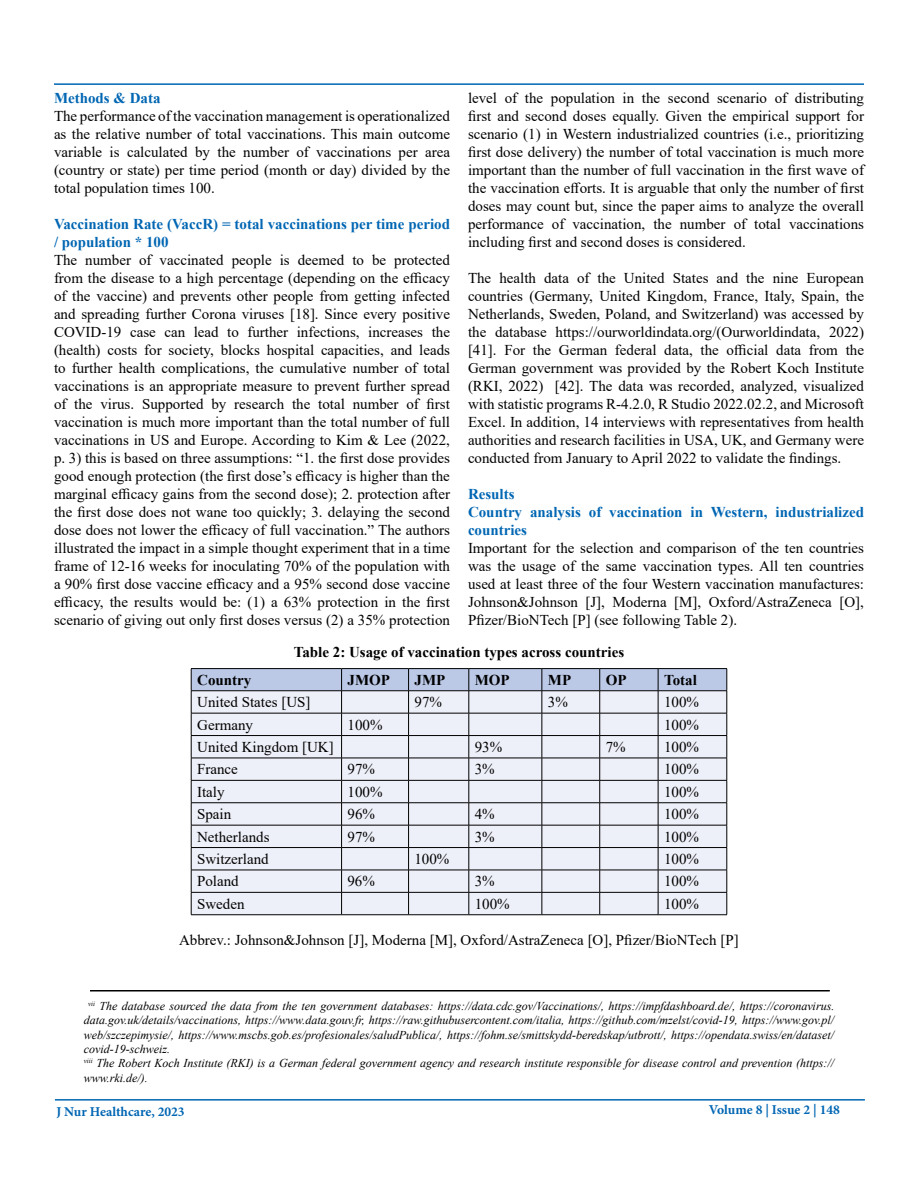
<style>
.page{position:relative;width:918px;height:1188px;background:#fff}
.page>*{position:absolute;margin:0;border:0;box-sizing:border-box;transform-origin:0 0}
.t1{font:15px/18px "Times New Roman";color:#000;text-align:justify}
.t2{font:700 15px/18px "Times New Roman";color:#0066b3}
.t3{font:700 15px "Times New Roman";color:#000}
.t4{font:700 13.5px "Minion Pro";color:#0066b3}
.t5{font:italic 12px/14.4px "Times New Roman";color:#000}
</style>
<div class="page">
<hr style="left:55px;top:1099px;width:810px;height:2px;background:#0066b3">
<hr style="left:54px;top:83px;width:810px;height:2px;background:#0066b3">
<hr style="left:191px;top:668px;width:151px;height:1px;background:#000">
<hr style="left:342px;top:668px;width:67px;height:1px;background:#000">
<hr style="left:409px;top:668px;width:60px;height:1px;background:#000">
<hr style="left:469px;top:668px;width:73px;height:1px;background:#000">
<hr style="left:542px;top:668px;width:58px;height:1px;background:#000">
<hr style="left:600px;top:668px;width:58px;height:1px;background:#000">
<hr style="left:658px;top:668px;width:69px;height:1px;background:#000">
<svg style="left:191px;top:669px;width:537px;height:246px;background:#dcdfe9"></svg>
<hr style="left:191px;top:914px;width:151px;height:1px;background:#000">
<hr style="left:342px;top:914px;width:67px;height:1px;background:#000">
<hr style="left:409px;top:914px;width:60px;height:1px;background:#000">
<hr style="left:469px;top:914px;width:73px;height:1px;background:#000">
<hr style="left:542px;top:914px;width:58px;height:1px;background:#000">
<hr style="left:600px;top:914px;width:58px;height:1px;background:#000">
<hr style="left:658px;top:914px;width:69px;height:1px;background:#000">
<hr style="left:90px;top:990px;width:740px;height:2px;background:#000">
<p class="t1" style="left:468px;top:89px;width:398px">level of the population in the second scenario of distributing first and second doses equally. Given the empirical support for scenario (1) in Western industrialized countries (i.e., prioritizing first dose delivery) the number of total vaccination is much more important than the number of full vaccination in the first wave of the vaccination efforts. It is arguable that only the number of first doses may count but, since the paper aims to analyze the overall performance of vaccination, the number of total vaccinations including first and second doses is considered.</p>
<p class="t1" style="left:468px;top:269px;width:398px">The health data of the United States and the nine European countries (Germany, United Kingdom, France, Italy, Spain, the Netherlands, Sweden, Poland, and Switzerland) was accessed by the database https://ourworldindata.org/(Ourworldindata, 2022) [41]. For the German federal data, the official data from the German government was provided by the Robert Koch Institute (RKI, 2022) [42]. The data was recorded, analyzed, visualized with statistic programs R-4.2.0, R Studio 2022.02.2, and Microsoft Excel. In addition, 14 interviews with representatives from health authorities and research facilities in USA, UK, and Germany were conducted from January to April 2022 to validate the findings.</p>
<p class="t2" style="left:468px;top:485px;width:398px">Results<br>Country analysis of vaccination in Western, industrialized countries</p>
<p class="t1" style="left:468px;top:539px;width:398px">Important for the selection and comparison of the ten countries was the usage of the same vaccination types. All ten countries used at least three of the four Western vaccination manufactures:<br>Johnson&amp;Johnson [J], Moderna [M], Oxford/AstraZeneca [O], Pfizer/BioNTech [P] (see following Table 2).</p>
<p class="t3" style="left:294px;top:641px;width:332px">Table 2: Usage of vaccination types across countries</p>
<p class="t2" style="left:54px;top:89px;width:108px">Methods &amp; Data</p>
<p class="t1" style="left:54px;top:107px;width:398px">The performance of the vaccination management is operationalized as the relative number of total vaccinations. This main outcome variable is calculated by the number of vaccinations per area (country or state) per time period (month or day) divided by the total population times 100.</p>
<p class="t2" style="left:54px;top:215px;width:398px">Vaccination Rate (VaccR) = total vaccinations per time period / population * 100</p>
<p class="t1" style="left:54px;top:251px;width:398px">The number of vaccinated people is deemed to be protected from the disease to a high percentage (depending on the efficacy of the vaccine) and prevents other people from getting infected and spreading further Corona viruses [18]. Since every positive COVID-19 case can lead to further infections, increases the (health) costs for society, blocks hospital capacities, and leads to further health complications, the cumulative number of total vaccinations is an appropriate measure to prevent further spread of the virus. Supported by research the total number of first vaccination is much more important than the total number of full vaccinations in US and Europe. According to Kim &amp; Lee (2022, p. 3) this is based on three assumptions: “1. the first dose provides good enough protection (the first dose’s efficacy is higher than the marginal efficacy gains from the second dose); 2. protection after the first dose does not wane too quickly; 3. delaying the second dose does not lower the efficacy of full vaccination.” The authors illustrated the impact in a simple thought experiment that in a time frame of 12-16 weeks for inoculating 70% of the population with a 90% first dose vaccine efficacy and a 95% second dose vaccine efficacy, the results would be: (1) a 63% protection in the first scenario of giving out only first doses versus (2) a 35% protection</p>
<p class="t3" style="left:197px;top:669px;width:56px">Country</p>
<p class="t3" style="left:348px;top:669px;width:44px">JMOP</p>
<p class="t3" style="left:415px;top:669px;width:32px">JMP</p>
<p class="t3" style="left:475px;top:669px;width:36px">MOP</p>
<p class="t3" style="left:548px;top:669px;width:25px">MP</p>
<p class="t3" style="left:606px;top:669px;width:22px">OP</p>
<p class="t3" style="left:664px;top:669px;width:34px">Total</p>
<p class="t1" style="left:197px;top:693px;width:115px">United States [US]</p>
<p class="t1" style="left:415px;top:693px;width:29px">97%</p>
<p class="t1" style="left:548px;top:693px;width:21px">3%</p>
<p class="t1" style="left:664px;top:693px;width:36px">100%</p>
<p class="t1" style="left:197px;top:715px;width:57px">Germany</p>
<p class="t1" style="left:348px;top:715px;width:36px">100%</p>
<p class="t1" style="left:664px;top:715px;width:36px">100%</p>
<p class="t1" style="left:197px;top:737px;width:138px">United Kingdom [UK]</p>
<p class="t1" style="left:475px;top:737px;width:29px">93%</p>
<p class="t1" style="left:606px;top:737px;width:21px">7%</p>
<p class="t1" style="left:664px;top:737px;width:36px">100%</p>
<p class="t1" style="left:197px;top:760px;width:42px">France</p>
<p class="t1" style="left:348px;top:760px;width:29px">97%</p>
<p class="t1" style="left:475px;top:760px;width:21px">3%</p>
<p class="t1" style="left:664px;top:760px;width:36px">100%</p>
<p class="t1" style="left:197px;top:782px;width:29px">Italy</p>
<p class="t1" style="left:348px;top:782px;width:36px">100%</p>
<p class="t1" style="left:664px;top:782px;width:36px">100%</p>
<p class="t1" style="left:197px;top:805px;width:36px">Spain</p>
<p class="t1" style="left:348px;top:805px;width:29px">96%</p>
<p class="t1" style="left:475px;top:805px;width:21px">4%</p>
<p class="t1" style="left:664px;top:805px;width:36px">100%</p>
<p class="t1" style="left:197px;top:827px;width:74px">Netherlands</p>
<p class="t1" style="left:348px;top:827px;width:29px">97%</p>
<p class="t1" style="left:475px;top:827px;width:21px">3%</p>
<p class="t1" style="left:664px;top:827px;width:36px">100%</p>
<p class="t1" style="left:197px;top:849px;width:73px">Switzerland</p>
<p class="t1" style="left:414px;top:849px;width:36px">100%</p>
<p class="t1" style="left:664px;top:849px;width:36px">100%</p>
<p class="t1" style="left:197px;top:872px;width:43px">Poland</p>
<p class="t1" style="left:347px;top:872px;width:29px">96%</p>
<p class="t1" style="left:475px;top:872px;width:21px">3%</p>
<p class="t1" style="left:664px;top:872px;width:36px">100%</p>
<p class="t1" style="left:197px;top:894px;width:49px">Sweden</p>
<p class="t1" style="left:475px;top:894px;width:36px">100%</p>
<p class="t1" style="left:664px;top:894px;width:36px">100%</p>
<p class="t1" style="left:179px;top:930px;width:561px">Abbrev.: Johnson&amp;Johnson [J], Moderna [M], Oxford/AstraZeneca [O], Pfizer/BioNTech [P]</p>
<p class="t5" style="left:84px;top:998px;width:752px;text-indent:4px"><sup>vii</sup> The database sourced the data from the ten government databases: https://data.cdc.gov/Vaccinations/, https://impfdashboard.de/, https://coronavirus. data.gov.uk/details/vaccinations, https://www.data.gouv.fr, https://raw.githubusercontent.com/italia, https://github.com/mzelst/covid-19, https://www.gov.pl/ web/szczepimysie/, https://www.mscbs.gob.es/profesionales/saludPublica/, https://fohm.se/smittskydd-beredskap/utbrott/, https://opendata.swiss/en/dataset/ covid-19-schweiz.<br><sup>viii</sup> The Robert Koch Institute (RKI) is a German federal government agency and research institute responsible for disease control and prevention (https:// www.rki.de/).</p>
<p class="t4" style="left:56px;top:1102px;width:130px">J Nur Healthcare, 2023</p>
<p class="t4" style="left:709px;top:1101px;width:133px">Volume 8 | Issue 2 | 148</p>
</div>
